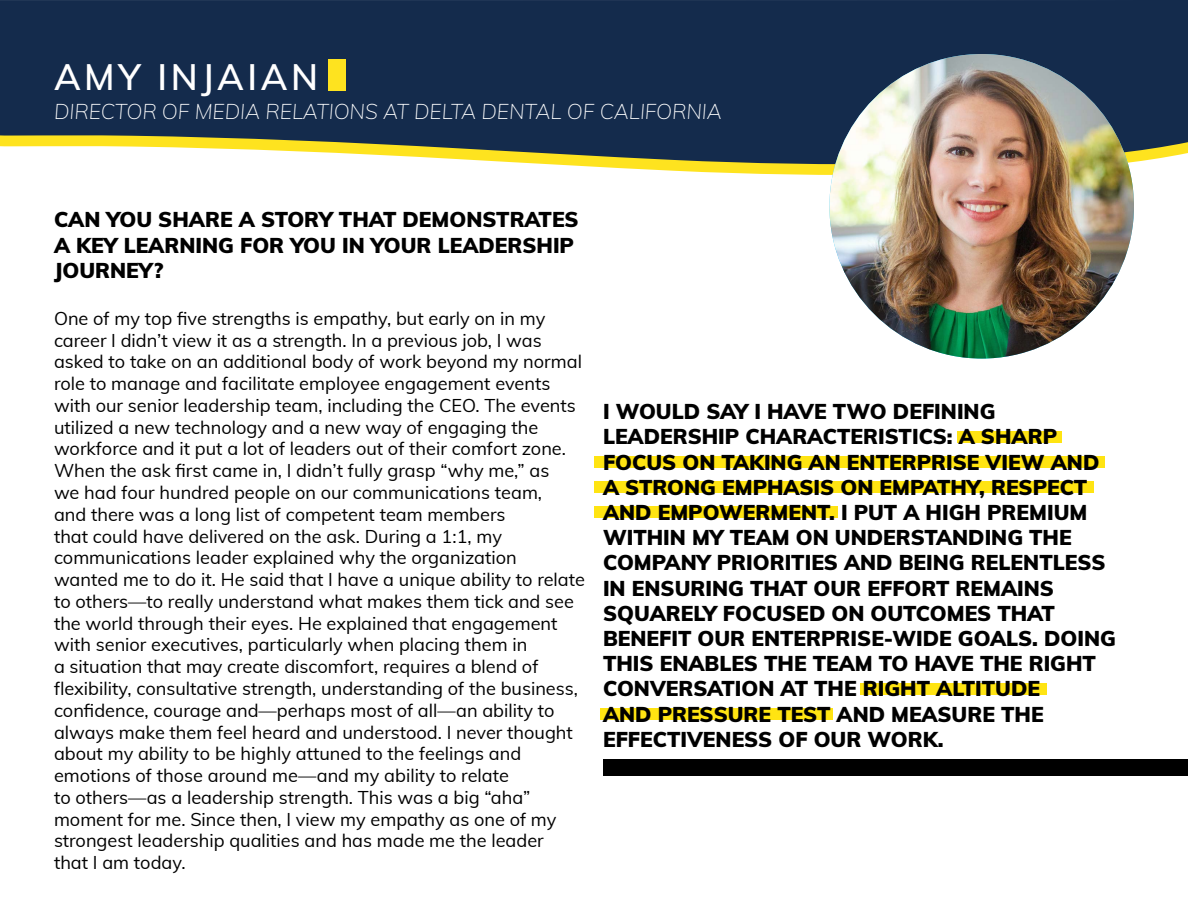
<style>
.page{position:relative;width:1188px;height:918px;background:#fff}
.page>*{position:absolute;margin:0;border:0;box-sizing:border-box;transform-origin:0 0}
.t1{font:600 36px "Muli";letter-spacing:.1em;color:#fff}
.t2{font:900 21px/25.2px "Muli";color:#000}
.t3{font:italic 200 21px "Muli";color:#fff}
.t4{font:18.15px/21.8px "Muli";color:#000}
</style>
<div class="page">
<svg style="left:564px;top:165px;width:567px;height:10px;fill:#fee31f"></svg>
<svg style="left:0;top:0;width:1188px;height:165px;background:#293d51"></svg>
<div style="left:328px;top:59px;width:18px;height:32px;background:#fee31f"></div>
<img style="left:829px;top:54px;width:305px;height:305px;border-radius:152px">
<div style="left:603px;top:760px;width:585px;height:16px;background:#000"></div>
<div style="left:957px;top:431px;width:104px;height:12px;background:#ffe412"></div>
<div style="left:594px;top:456px;width:510px;height:12px;background:#ffe412"></div>
<div style="left:594px;top:481px;width:500px;height:12px;background:#ffe412"></div>
<div style="left:860px;top:683px;width:187px;height:12px;background:#ffe412"></div>
<div style="left:600px;top:708px;width:232px;height:12px;background:#ffe412"></div>
<div style="left:594px;top:506px;width:244px;height:12px;background:#ffe412"></div>
<h1 class="t1" style="left:54px;top:51px;width:266px">AMY INJAIAN</h1>
<p class="t3" style="left:54px;top:97px;width:670px">DIRECTOR OF MEDIA RELATIONS AT DELTA DENTAL OF CALIFORNIA</p>
<p class="t2" style="left:54px;top:206px;width:526px">CAN YOU SHARE A STORY THAT DEMONSTRATES<br>A KEY LEARNING FOR YOU IN YOUR LEADERSHIP<br>JOURNEY?</p>
<p class="t4" style="left:54px;top:306px;width:533px">One of my top five strengths is empathy, but early on in my career I didn’t view it as a strength. In a previous job, I was asked to take on an additional body of work beyond my normal role to manage and facilitate employee engagement events with our senior leadership team, including the CEO. The events utilized a new technology and a new way of engaging the workforce and it put a lot of leaders out of their comfort zone.<br>When the ask first came in, I didn’t fully grasp “why me,” as<br>we had four hundred people on our communications team,<br>and there was a long list of competent team members<br>that could have delivered on the ask. During a 1:1, my communications leader explained why the organization wanted me to do it. He said that I have a unique ability to relate to others—to really understand what makes them tick and see the world through their eyes. He explained that engagement with senior executives, particularly when placing them in<br>a situation that may create discomfort, requires a blend of flexibility, consultative strength, understanding of the business, confidence, courage and—perhaps most of all—an ability to always make them feel heard and understood. I never thought about my ability to be highly attuned to the feelings and emotions of those around me—and my ability to relate<br>to others—as a leadership strength. This was a big “aha” moment for me. Since then, I view my empathy as one of my strongest leadership qualities and has made me the leader<br>that I am today.</p>
<p class="t2" style="left:603px;top:398px;width:514px">I WOULD SAY I HAVE TWO DEFINING LEADERSHIP CHARACTERISTICS: A SHARP FOCUS ON TAKING AN ENTERPRISE VIEW AND A STRONG EMPHASIS ON EMPATHY, RESPECT AND EMPOWERMENT. I PUT A HIGH PREMIUM WITHIN MY TEAM ON UNDERSTANDING THE COMPANY PRIORITIES AND BEING RELENTLESS IN ENSURING THAT OUR EFFORT REMAINS SQUARELY FOCUSED ON OUTCOMES THAT BENEFIT OUR ENTERPRISE-WIDE GOALS. DOING THIS ENABLES THE TEAM TO HAVE THE RIGHT CONVERSATION AT THE RIGHT ALTITUDE<br>AND PRESSURE TEST AND MEASURE THE EFFECTIVENESS OF OUR WORK.</p>
</div>
